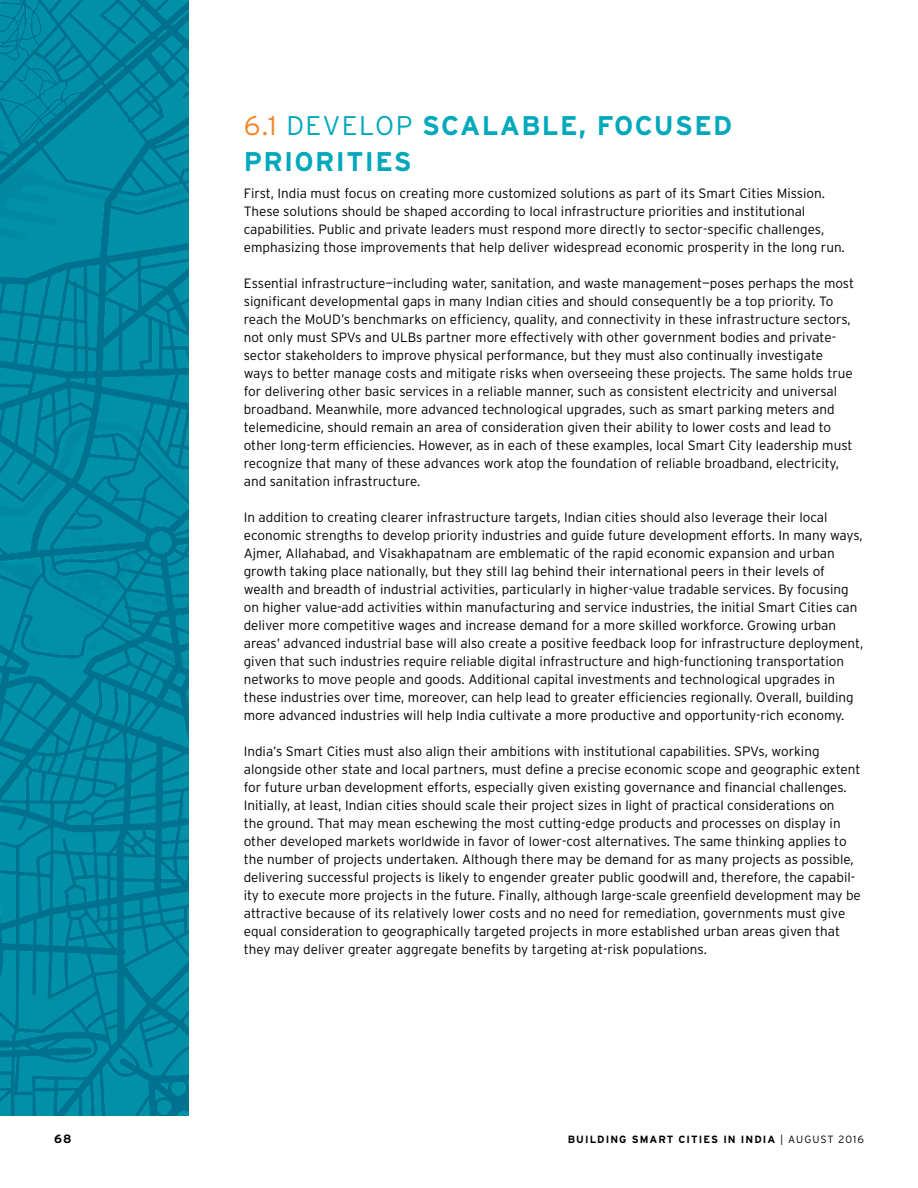
<style>
.page{position:relative;width:918px;height:1188px;background:#fff}
.page>*{position:absolute;margin:0;border:0;box-sizing:border-box;transform-origin:0 0}
.t1{font:700 27px/36px "Interstate";letter-spacing:.05em;color:#00a8bc}
.t2{font:300 13.5px/18px "Interstate";color:#000}
.t3{font:700 12px "Interstate";color:#000}
.t4{font:700 10.5px "Interstate";letter-spacing:.1em;color:#000}
.s1{font-weight:300;color:#f58220}
.s2{font-weight:300}
</style>
<div class="page">
<img style="left:0;top:0;width:189px;height:1116px">
<h1 class="t1" style="left:244px;top:107px;width:490px"><span class="s1">6.1</span> <span class="s2">DEVELOP</span> SCALABLE, FOCUSED<br>PRIORITIES</h1>
<p class="t2" style="left:244px;top:184px;width:603px">First, India must focus on creating more customized solutions as part of its Smart Cities Mission.<br>These solutions should be shaped according to local infrastructure priorities and institutional capabilities. Public and private leaders must respond more directly to sector-specific challenges, emphasizing those improvements that help deliver widespread economic prosperity in the long run.</p>
<p class="t2" style="left:244px;top:274px;width:612px">Essential infrastructure—including water, sanitation, and waste management—poses perhaps the most significant developmental gaps in many Indian cities and should consequently be a top priority. To reach the MoUD’s benchmarks on efficiency, quality, and connectivity in these infrastructure sectors, not only must SPVs and ULBs partner more effectively with other government bodies and private&shy;sector stakeholders to improve physical performance, but they must also continually investigate ways to better manage costs and mitigate risks when overseeing these projects. The same holds true for delivering other basic services in a reliable manner, such as consistent electricity and universal broadband. Meanwhile, more advanced technological upgrades, such as smart parking meters and telemedicine, should remain an area of consideration given their ability to lower costs and lead to other long-term efficiencies. However, as in each of these examples, local Smart City leadership must recognize that many of these advances work atop the foundation of reliable broadband, electricity, and sanitation infrastructure.</p>
<p class="t2" style="left:244px;top:508px;width:621px">In addition to creating clearer infrastructure targets, Indian cities should also leverage their local economic strengths to develop priority industries and guide future development efforts. In many ways, Ajmer, Allahabad, and Visakhapatnam are emblematic of the rapid economic expansion and urban growth taking place nationally, but they still lag behind their international peers in their levels of wealth and breadth of industrial activities, particularly in higher-value tradable services. By focusing on higher value-add activities within manufacturing and service industries, the initial Smart Cities can deliver more competitive wages and increase demand for a more skilled workforce. Growing urban areas’ advanced industrial base will also create a positive feedback loop for infrastructure deployment, given that such industries require reliable digital infrastructure and high-functioning transportation networks to move people and goods. Additional capital investments and technological upgrades in these industries over time, moreover, can help lead to greater efficiencies regionally. Overall, building more advanced industries will help India cultivate a more productive and opportunity-rich economy.</p>
<p class="t2" style="left:244px;top:742px;width:619px">India’s Smart Cities must also align their ambitions with institutional capabilities. SPVs, working alongside other state and local partners, must define a precise economic scope and geographic extent for future urban development efforts, especially given existing governance and financial challenges.<br>Initially, at least, Indian cities should scale their project sizes in light of practical considerations on<br>the ground. That may mean eschewing the most cutting-edge products and processes on display in other developed markets worldwide in favor of lower-cost alternatives. The same thinking applies to the number of projects undertaken. Although there may be demand for as many projects as possible, delivering successful projects is likely to engender greater public goodwill and, therefore, the capabil&shy;ity to execute more projects in the future. Finally, although large-scale greenfield development may be attractive because of its relatively lower costs and no need for remediation, governments must give equal consideration to geographically targeted projects in more established urban areas given that they may deliver greater aggregate benefits by targeting at-risk populations.</p>
<p class="t3" style="left:54px;top:1132px;width:19px">68</p>
<p class="t4" style="left:568px;top:1133px;width:298px">BUILDING SMART CITIES IN INDIA <span class="s2">| AUGUST 2016</span></p>
</div>
